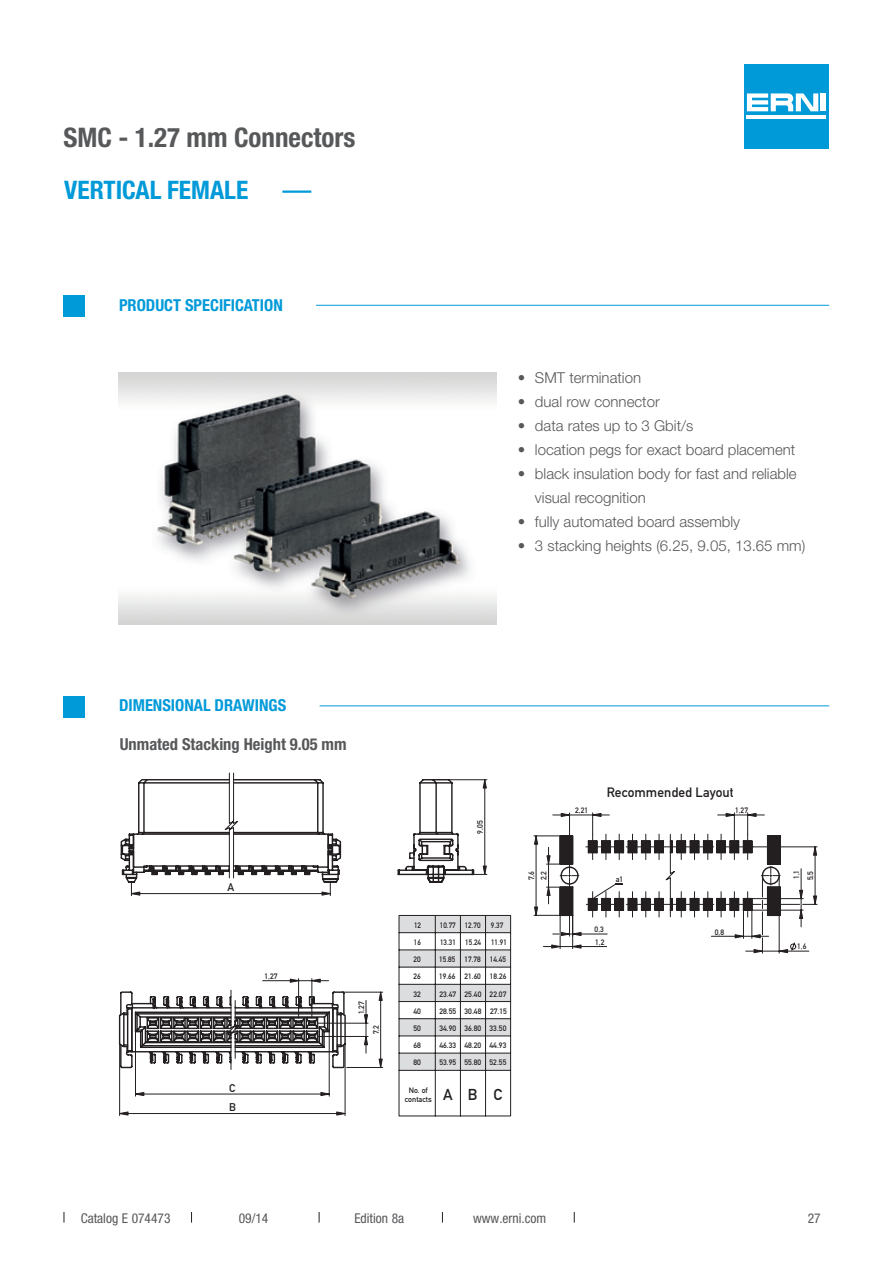
<style>
.page{position:relative;width:893px;height:1263px;background:#fff}
.page>*{position:absolute;margin:0;border:0;box-sizing:border-box;transform-origin:0 0}
.t1{font:700 condensed 27px "Helvetica Neue LT Pro";color:#57585a}
.t2{font:700 condensed 25.5px "Helvetica Neue LT Pro";color:#009ad9}
.t3{font:700 condensed 16.5px "Helvetica Neue LT Pro";color:#009ad9}
.t4{font:700 condensed 16.5px "Helvetica Neue LT Pro";color:#57585a}
.t5{font:15.6px "DIN Mittelschrift LT";color:#231f20}
.t6{font:300 15px/24px "Helvetica Neue LT Pro";color:#57585a}
.t7{font:condensed 13.5px "Helvetica Neue LT Pro";color:#57585a}
.t8{font:13.5px "DIN Mittelschrift LT";letter-spacing:.005em;color:#231f20}
.t9{font:11.1px "DIN Mittelschrift LT";color:#231f20}
.t10{font:7.8px/12.5px "DIN Mittelschrift LT";letter-spacing:.005em;color:#231f20}
.t11{font:7.8px "DIN Mittelschrift LT";letter-spacing:.005em;color:#231f20;scale:.94 1}
.t12{font:7.8px "DIN Mittelschrift LT";letter-spacing:.005em;color:#231f20;scale:.95 1}
</style>
<div class="page">
<hr style="left:282px;top:190px;width:29px;height:3px;background:#009ad9">
<div style="left:64px;top:296px;width:21px;height:21px;background:#009ad9"></div>
<hr style="left:316px;top:305px;width:513px;height:1px;background:#009ad9">
<img style="left:118px;top:372px;width:379px;height:252px">
<div style="left:64px;top:696px;width:21px;height:21px;background:#009ad9"></div>
<hr style="left:320px;top:705px;width:509px;height:1px;background:#009ad9">
<svg style="left:120px;top:954px;width:392px;height:160px"></svg>
<hr style="left:119px;top:1044px;width:1px;height:71px;background:#231f20">
<hr style="left:345px;top:1044px;width:1px;height:71px;background:#231f20">
<hr style="left:135px;top:1094px;width:194px;height:1px;background:#231f20">
<hr style="left:329px;top:1032px;width:1px;height:64px;background:#231f20">
<hr style="left:135px;top:1032px;width:1px;height:64px;background:#231f20">
<svg style="left:119px;top:1111px;width:10px;height:5px"></svg>
<svg style="left:336px;top:1111px;width:10px;height:5px"></svg>
<svg style="left:320px;top:1091px;width:10px;height:5px"></svg>
<svg style="left:136px;top:1091px;width:9px;height:5px"></svg>
<svg style="left:120px;top:778px;width:697px;height:176px"></svg>
<hr style="left:298px;top:978px;width:1px;height:40px;background:#231f20">
<hr style="left:311px;top:978px;width:1px;height:40px;background:#231f20">
<hr style="left:263px;top:980px;width:36px;height:1px;background:#231f20">
<hr style="left:299px;top:980px;width:30px;height:1px;background:#231f20">
<svg style="left:119px;top:989px;width:264px;height:81px"></svg>
<svg style="left:290px;top:978px;width:9px;height:5px"></svg>
<svg style="left:311px;top:978px;width:10px;height:5px"></svg>
<div style="left:744px;top:64px;width:85px;height:85px;background:#009ad9"></div>
<hr style="left:747px;top:115px;width:79px;height:4px;background:#fff">
<div style="left:821px;top:93px;width:5px;height:18px;background:#fff"></div>
<svg style="left:747px;top:93px;width:71px;height:18px"></svg>
<h1 class="t1" style="left:63px;top:121px;width:294px">SMC - 1.27 mm Connectors</h1>
<h2 class="t2" style="left:64px;top:175px;width:186px">VERTICAL FEMALE</h2>
<p class="t3" style="left:119px;top:295px;width:165px">PRODUCT SPECIFICATION</p>
<p class="t6" style="left:518px;top:365px;width:125px">• SMT termination</p>
<p class="t6" style="left:518px;top:389px;width:143px">• dual row connector</p>
<p class="t6" style="left:518px;top:413px;width:177px">• data rates up to 3 Gbit/s</p>
<p class="t6" style="left:518px;top:437px;width:279px">• location pegs for exact board placement</p>
<p class="t6" style="left:535px;top:461px;width:263px;text-indent:-17px">• black insulation body for fast and reliable visual recognition</p>
<p class="t6" style="left:518px;top:509px;width:224px">• fully automated board assembly</p>
<p class="t6" style="left:518px;top:533px;width:289px">• 3 stacking heights (6.25, 9.05, 13.65 mm)</p>
<p class="t3" style="left:119px;top:695px;width:169px">DIMENSIONAL DRAWINGS</p>
<p class="t4" style="left:120px;top:735px;width:228px">Unmated Stacking Height 9.05 mm</p>
<p class="t9" style="left:227px;top:881px;width:8px">A</p>
<p class="t10" style="left:265px;top:970px;width:15px">1,27</p>
<p class="t9" style="left:229px;top:1081px;width:8px">C</p>
<p class="t9" style="left:229px;top:1100px;width:8px">B</p>
<p class="t10" style="left:355px;top:1014px;width:15px;rotate:-90deg">1,27</p>
<p class="t10" style="left:370px;top:1034px;width:11px;rotate:-90deg">7,2</p>
<p class="t10" style="left:474px;top:834px;width:15px;rotate:-90deg">9,05</p>
<p class="t12" style="left:414px;top:920px;width:9px">12</p>
<p class="t12" style="left:440px;top:920px;width:45px">10.77 12.70</p>
<p class="t12" style="left:491px;top:920px;width:15px">9.37</p>
<p class="t11" style="left:414px;top:937px;width:9px">16</p>
<p class="t11" style="left:440px;top:937px;width:45px">13.31 15.24</p>
<p class="t11" style="left:491px;top:937px;width:18px">11.91</p>
<p class="t10" style="left:413px;top:953px;width:9px">20</p>
<p class="t10" style="left:439px;top:953px;width:69px">15.85 17.78 14.45</p>
<p class="t10" style="left:413px;top:970px;width:9px">26</p>
<p class="t10" style="left:439px;top:970px;width:69px">19.66 21.60 18.26</p>
<p class="t10" style="left:413px;top:988px;width:9px">32</p>
<p class="t10" style="left:439px;top:988px;width:69px">23.47 25.40 22.07</p>
<p class="t10" style="left:413px;top:1005px;width:9px">40</p>
<p class="t10" style="left:439px;top:1005px;width:69px">28.55 30.48 27.15</p>
<p class="t10" style="left:413px;top:1022px;width:9px">50</p>
<p class="t10" style="left:439px;top:1022px;width:68px">34.90 36.80 33.50</p>
<p class="t10" style="left:413px;top:1039px;width:9px">68</p>
<p class="t10" style="left:439px;top:1039px;width:69px">46.33 48.20 44.93</p>
<p class="t10" style="left:413px;top:1056px;width:9px">80</p>
<p class="t10" style="left:439px;top:1056px;width:68px">53.95 55.80 52.55</p>
<p class="t5" style="left:443px;top:1086px;width:61px">ABC</p>
<p class="t10" style="left:405px;top:1085px;width:28px;line-height:9.1px;text-align:center">No. of contacts</p>
<p class="t10" style="left:525px;top:880px;width:11px;rotate:-90deg">7,6<br>2,2</p>
<p class="t10" style="left:575px;top:804px;width:15px">2,21</p>
<p class="t8" style="left:607px;top:784px;width:128px">Recommended Layout</p>
<p class="t10" style="left:735px;top:804px;width:15px">1,27</p>
<p class="t10" style="left:616px;top:873px;width:9px">a1</p>
<p class="t10" style="left:595px;top:923px;width:11px">0,3</p>
<p class="t10" style="left:595px;top:936px;width:11px">1,2</p>
<p class="t10" style="left:715px;top:925px;width:11px">0,8</p>
<p class="t10" style="left:804px;top:880px;width:11px;rotate:-90deg">5,5</p>
<p class="t10" style="left:790px;top:879px;width:11px;rotate:-90deg">1,1</p>
<p class="t10" style="left:797px;top:940px;width:11px">1,6</p>
<p class="t7" style="left:81px;top:1210px;width:91px">Catalog E 074473</p>
<p class="t7" style="left:239px;top:1210px;width:31px">09/14</p>
<p class="t7" style="left:354px;top:1210px;width:51px">Edition 8a</p>
<p class="t7" style="left:473px;top:1210px;width:75px">www.erni.com</p>
<p class="t7" style="left:808px;top:1210px;width:14px">27</p>
</div>
